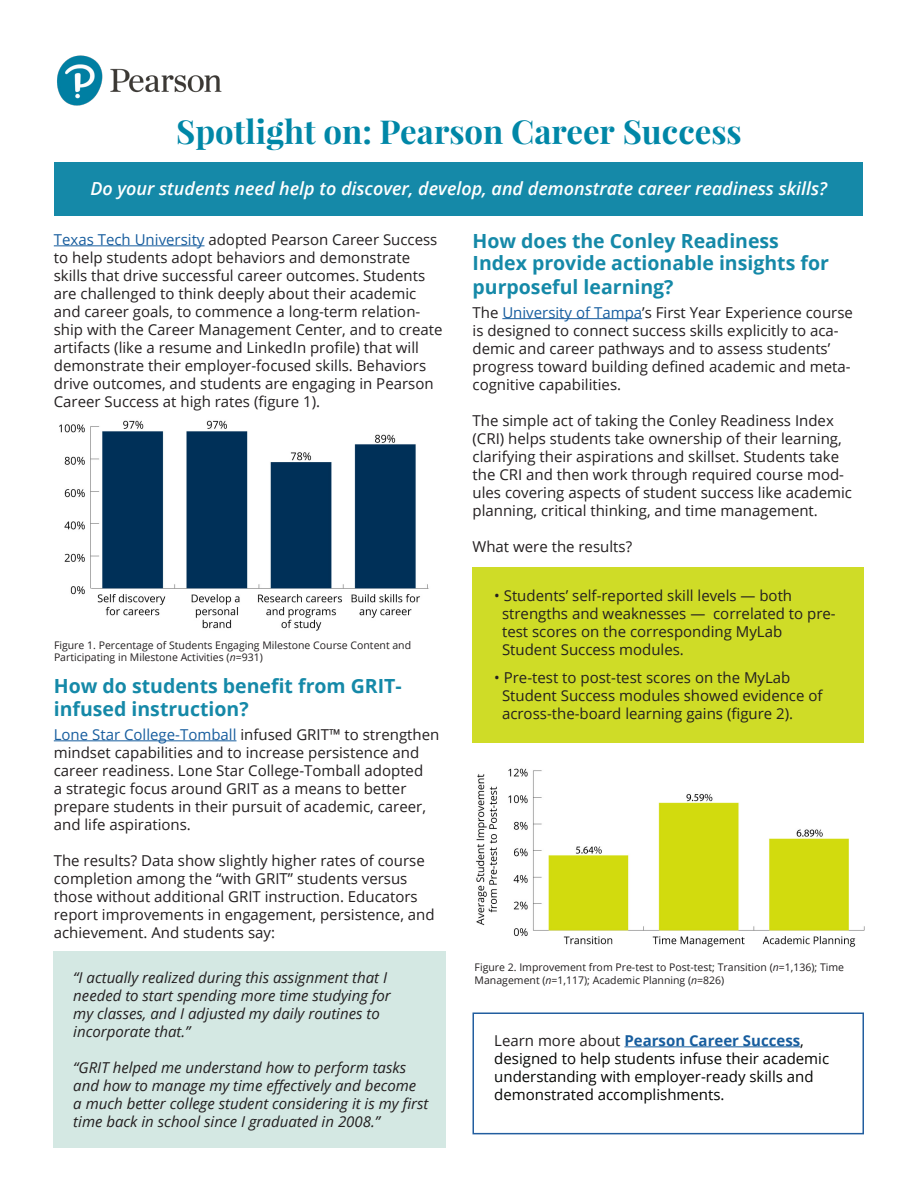
<style>
.page{position:relative;width:918px;height:1188px;background:#fff}
.page>*{position:absolute;margin:0;border:0;box-sizing:border-box;transform-origin:0 0}
.t1{font:700 33px "Playfair Display";color:#0087a7}
.t2{font:700 19.5px/23px "Open Sans";color:#1589a8}
.t3{font:italic 600 18px "Open Sans";color:#fff}
.t4{font:15px/18px "Open Sans";color:#231f20}
.t5{font:italic 15px/18px "Open Sans";color:#231f20}
.t6{font:15px/18px "Open Sans";color:#040503}
.t7{font:10.5px/12.6px "Open Sans";color:#231f20}
.s1{color:#175d9e}
.s2{font-style:italic}
.s3{color:#231f20}
.s4{font-weight:700;color:#175d9e}
</style>
<div class="page">
<img style="left:57px;top:55px;width:165px;height:51px">
<div style="left:55px;top:162px;width:808px;height:54px;background:#1589a8"></div>
<hr style="left:54px;top:245px;width:151px;height:1px;background:#175d9e">
<hr style="left:502px;top:318px;width:140px;height:1px;background:#175d9e">
<hr style="left:54px;top:740px;width:182px;height:1px;background:#175d9e">
<img style="left:476px;top:768px;width:389px;height:179px">
<img style="left:59px;top:420px;width:370px;height:211px">
<div style="left:53px;top:951px;width:393px;height:197px;background:#d4e8e3"></div>
<div style="left:472px;top:567px;width:391px;height:175px;background:#cfdc27"></div>
<hr style="left:624px;top:1046px;width:176px;height:1px;background:#175d9e">
<div style="left:472px;top:1012px;width:392px;height:122px;border:2px solid #225e9f"></div>
<p class="t1" style="left:176px;top:111px;width:567px">Spotlight on: Pearson Career Success</p>
<p class="t3" style="left:90px;top:177px;width:738px">Do your students need help to discover, develop, and demonstrate career readiness skills?</p>
<p class="t4" style="left:54px;top:230px;width:390px"><span class="s1">Texas Tech University</span> adopted Pearson Career Success to help students adopt behaviors and demonstrate skills that drive successful career outcomes. Students are challenged to think deeply about their academic and career goals, to commence a long-term relation&shy;ship with the Career Management Center, and to create artifacts (like a resume and LinkedIn profile) that will demonstrate their employer-focused skills. Behaviors drive outcomes, and students are engaging in Pearson Career Success at high rates (figure 1).</p>
<p class="t2" style="left:473px;top:229px;width:358px">How does the Conley Readiness<br>Index provide actionable insights for purposeful learning?</p>
<p class="t4" style="left:473px;top:303px;width:382px">The <span class="s1">University of Tampa</span>’s First Year Experience course is designed to connect success skills explicitly to aca&shy;demic and career pathways and to assess students’ progress toward building defined academic and meta&shy;cognitive capabilities.</p>
<p class="t4" style="left:473px;top:411px;width:381px">The simple act of taking the Conley Readiness Index (CRI) helps students take ownership of their learning, clarifying their aspirations and skillset. Students take the CRI and then work through required course mod&shy;ules covering aspects of student success like academic planning, critical thinking, and time management.</p>
<p class="t4" style="left:473px;top:537px;width:161px">What were the results?</p>
<p class="t7" style="left:54px;top:638px;width:359px">Figure 1. Percentage of Students Engaging Milestone Course Content and<br>Participating in Milestone Activities (<span class="s2">n</span>=931)</p>
<p class="t2" style="left:54px;top:674px;width:350px;line-height:22.5px">How do students benefit from GRIT&shy;infused instruction?</p>
<p class="t4" style="left:54px;top:725px;width:387px"><span class="s1">Lone Star College-Tomball</span> infused GRIT™ to strengthen mindset capabilities and to increase persistence and career readiness. Lone Star College-Tomball adopted<br>a strategic focus around GRIT as a means to better prepare students in their pursuit of academic, career, and life aspirations.</p>
<p class="t4" style="left:54px;top:851px;width:382px">The results? Data show slightly higher rates of course completion among the “with GRIT” students versus those without additional GRIT instruction. Educators report improvements in engagement, persistence, and achievement. And students say:</p>
<p class="t5" style="left:73px;top:968px;width:319px">“I actually realized during this assignment that I needed to start spending more time studying for my classes, and I adjusted my daily routines to incorporate that.”</p>
<p class="t5" style="left:73px;top:1058px;width:357px">“GRIT helped me understand how to perform tasks and how to manage my time effectively and become a much better college student considering it is my first time back in school since I graduated in 2008.”</p>
<p class="t4" style="left:494px;top:586px;width:299px">• Students’ self-reported skill levels — both</p>
<p class="t4" style="left:502px;top:604px;width:335px">strengths and weaknesses — correlated to pre-</p>
<p class="t4" style="left:502px;top:622px;width:282px">test scores on the corresponding MyLab</p>
<p class="t4" style="left:502px;top:640px;width:183px">Student Success modules.</p>
<p class="t4" style="left:494px;top:669px;width:298px">• Pre-test to post-test scores on the MyLab</p>
<p class="t4" style="left:502px;top:687px;width:322px">Student Success modules showed evidence of</p>
<p class="t4" style="left:502px;top:705px;width:293px">across-the-board learning gains (figure 2).</p>
<p class="t7" style="left:475px;top:961px;width:371px">Figure 2. Improvement from Pre-test to Post-test; Transition (<span class="s2">n</span>=1,136); Time<br>Management (<span class="s2">n</span>=1,117); Academic Planning (<span class="s2">n</span>=826)</p>
<p class="t6" style="left:494px;top:1031px;width:336px"><span class="s3">Learn more about</span> <span class="s4">Pearson Career Success</span>, designed to help students infuse their academic understanding with employer-ready skills and demonstrated accomplishments.</p>
</div>
